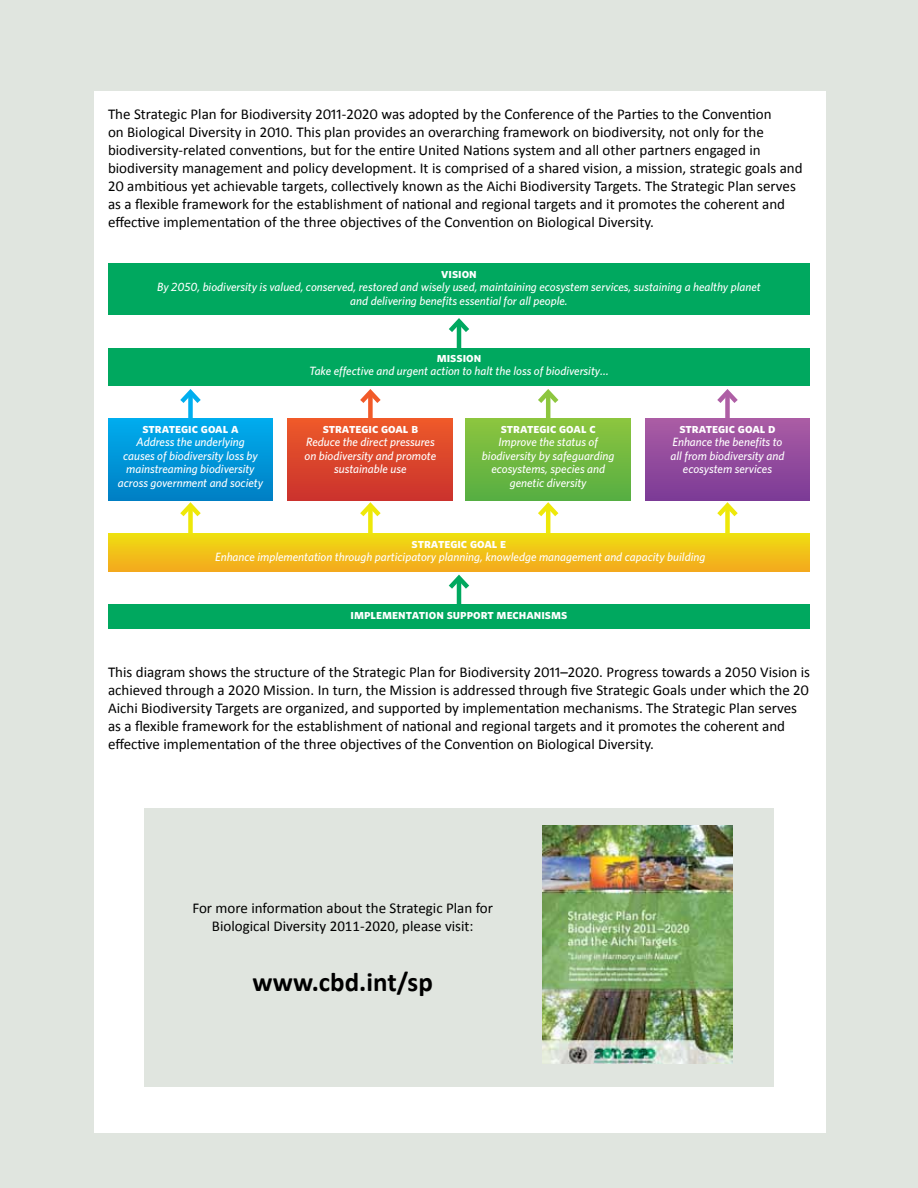
<style>
.page{position:relative;width:918px;height:1188px;background:#e0e5df}
.page>*{position:absolute;margin:0;border:0;box-sizing:border-box;transform-origin:0 0}
.t1{font:700 27px "Calibri";color:#000}
.t2{font:15px/18px "Calibri";color:#000}
.t3{font:13.5px "Whitney Bold SC";color:#fff}
.t4{font:italic 500 12px/13.5px "Whitney";color:#fff;text-align:center}
</style>
<div class="page">
<div style="left:95px;top:91px;width:731px;height:1041px;background:#fff"></div>
<div style="left:188px;top:506px;width:5px;height:28px;background:#eee809"></div>
<svg style="left:180px;top:502px;width:21px;height:19px"></svg>
<div style="left:188px;top:392px;width:5px;height:27px;background:#00aeef"></div>
<svg style="left:180px;top:389px;width:21px;height:19px"></svg>
<div style="left:368px;top:392px;width:5px;height:27px;background:#f15a29"></div>
<svg style="left:360px;top:389px;width:21px;height:19px"></svg>
<hr style="left:546px;top:392px;width:4px;height:27px;background:#8dc63f">
<svg style="left:538px;top:389px;width:21px;height:19px"></svg>
<div style="left:725px;top:392px;width:5px;height:27px;background:#ae5fa5"></div>
<svg style="left:717px;top:389px;width:21px;height:19px"></svg>
<div style="left:368px;top:506px;width:5px;height:28px;background:#eee809"></div>
<svg style="left:360px;top:502px;width:21px;height:19px"></svg>
<hr style="left:457px;top:578px;width:4px;height:27px;background:#00a85f">
<svg style="left:448px;top:574px;width:22px;height:20px"></svg>
<hr style="left:457px;top:321px;width:4px;height:27px;background:#00a85f">
<svg style="left:449px;top:318px;width:20px;height:19px"></svg>
<hr style="left:546px;top:506px;width:4px;height:28px;background:#eee809">
<svg style="left:538px;top:502px;width:21px;height:19px"></svg>
<div style="left:725px;top:506px;width:5px;height:28px;background:#eee809"></div>
<svg style="left:717px;top:502px;width:21px;height:19px"></svg>
<div style="left:108px;top:419px;width:165px;height:82px;background:linear-gradient(to bottom,#00acee,#007fc4)"></div>
<div style="left:288px;top:419px;width:165px;height:82px;background:linear-gradient(to bottom,#ed5929,#ca322d)"></div>
<div style="left:466px;top:419px;width:165px;height:82px;background:linear-gradient(to bottom,#8cc53f,#57ae42)"></div>
<div style="left:645px;top:419px;width:165px;height:82px;background:linear-gradient(to bottom,#aa5ca4,#7b3b96)"></div>
<div style="left:108px;top:534px;width:702px;height:38px;background:linear-gradient(to bottom,#efde11,#f4a81e)"></div>
<div style="left:108px;top:605px;width:702px;height:24px;background:#00a85f"></div>
<div style="left:108px;top:348px;width:702px;height:38px;background:#00a85f"></div>
<div style="left:108px;top:264px;width:702px;height:51px;background:#00a85f"></div>
<div style="left:144px;top:808px;width:630px;height:280px;background:#e0e5df"></div>
<img style="left:543px;top:825px;width:189px;height:238px">
<p class="t2" style="left:108px;top:104px;width:696px">The Strategic Plan for Biodiversity 2011-2020 was adopted by the Conference of the Parties to the Convention<br>on Biological Diversity in 2010. This plan provides an overarching framework on biodiversity, not only for the biodiversity-related conventions, but for the entire United Nations system and all other partners engaged in biodiversity management and policy development. It is comprised of a shared vision, a mission, strategic goals and 20 ambitious yet achievable targets, collectively known as the Aichi Biodiversity Targets. The Strategic Plan serves as a flexible framework for the establishment of national and regional targets and it promotes the coherent and effective implementation of the three objectives of the Convention on Biological Diversity.</p>
<p class="t3" style="left:441px;top:265px;width:37px">vision</p>
<p class="t4" style="left:157px;top:280px;width:605px">By 2050, biodiversity is valued, conserved, restored and wisely used, maintaining ecosystem services, sustaining a healthy planet and delivering benefits essential for all people.</p>
<p class="t3" style="left:142px;top:420px;width:98px">strategic goal a</p>
<p class="t4" style="left:118px;top:435px;width:147px">Address the underlying<br>causes of biodiversity loss by mainstreaming biodiversity across government and society</p>
<p class="t3" style="left:437px;top:349px;width:46px">mission</p>
<p class="t4" style="left:309px;top:364px;width:301px">Take effective and urgent action to halt the loss of biodiversity…</p>
<p class="t3" style="left:323px;top:420px;width:97px">strategic goal b</p>
<p class="t4" style="left:305px;top:435px;width:133px">Reduce the direct pressures on biodiversity and promote sustainable use</p>
<p class="t3" style="left:501px;top:420px;width:96px">strategic goal c</p>
<p class="t4" style="left:482px;top:435px;width:134px">Improve the status of biodiversity by safeguarding ecosystems, species and genetic diversity</p>
<p class="t3" style="left:679px;top:420px;width:98px">strategic goal d</p>
<p class="t4" style="left:671px;top:435px;width:115px">Enhance the benefits to all from biodiversity and ecosystem services</p>
<p class="t3" style="left:412px;top:535px;width:96px">strategic goal e</p>
<p class="t4" style="left:215px;top:550px;width:492px">Enhance implementation through participatory planning, knowledge management and capacity building</p>
<p class="t3" style="left:351px;top:606px;width:218px">implementation support mechanisms</p>
<p class="t2" style="left:108px;top:663px;width:703px">This diagram shows the structure of the Strategic Plan for Biodiversity 2011–2020. Progress towards a 2050 Vision is achieved through a 2020 Mission. In turn, the Mission is addressed through five Strategic Goals under which the 20<br>Aichi Biodiversity Targets are organized, and supported by implementation mechanisms. The Strategic Plan serves as a flexible framework for the establishment of national and regional targets and it promotes the coherent and effective implementation of the three objectives of the Convention on Biological Diversity.</p>
<p class="t2" style="left:192px;top:898px;width:302px;text-align:center">For more information about the Strategic Plan for<br>Biological Diversity 2011-2020, please visit:</p>
<h1 class="t1" style="left:253px;top:965px;width:182px">www.cbd.int/sp</h1>
</div>
